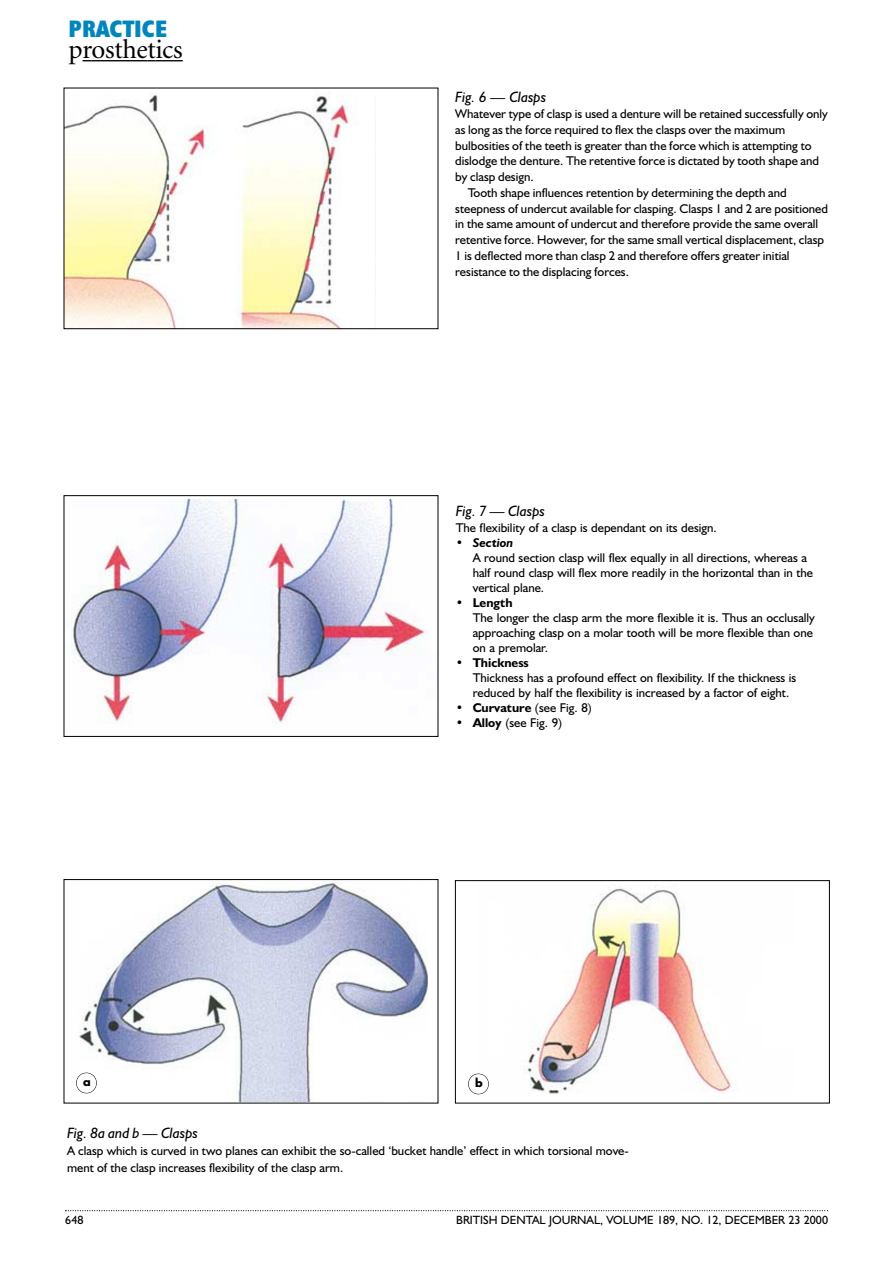
<style>
.page{position:relative;width:893px;height:1262px;background:#fff}
.page>*{position:absolute;margin:0;border:0;box-sizing:border-box;transform-origin:0 0}
.t1{font:27px "Minion";letter-spacing:-.015em;color:#000}
.t2{font:700 condensed 24px "Humanist 521 BT Xtra";color:#0086bd}
.t3{font:italic 15px "Humanist 521 BT";color:#000}
.t4{font:12.75px/15px "Humanist 521 BT";color:#000}
.t5{font:700 12.75px "Humanist 521 BT";color:#000}
.t6{font:italic 700 12.75px "Humanist 521 BT";color:#000}
.t7{font:12px "Humanist 521 BT";color:#000}
.t8{font:700 11.25px "Futura";color:#000}
.s1{font-weight:400}
.s2{font-weight:700}
</style>
<div class="page">
<svg style="left:65px;top:1210px;width:763px;height:1px"></svg>
<hr style="left:92px;top:60px;width:55px;height:1px;background:#000">
<svg style="left:147px;top:60px;width:36px;height:1px"></svg>
<img style="left:71px;top:499px;width:354px;height:225px">
<div style="left:64px;top:495px;width:374px;height:241px;border:1px solid #000"></div>
<img style="left:484px;top:885px;width:249px;height:208px">
<div style="left:455px;top:880px;width:374px;height:223px;border:1px solid #000"></div>
<img style="left:76px;top:881px;width:351px;height:220px">
<div style="left:64px;top:879px;width:374px;height:224px;border:1px solid #000"></div>
<img style="left:66px;top:93px;width:283px;height:234px">
<div style="left:64px;top:88px;width:374px;height:241px;border:1px solid #000"></div>
<div style="left:468px;top:1073px;width:20px;height:21px;background:#fff;border-radius:50%"></div>
<div style="left:468px;top:1073px;width:21px;height:21px;border:1px solid #000;border-radius:50%"></div>
<div style="left:76px;top:1072px;width:21px;height:21px;background:#fff;border-radius:50%"></div>
<div style="left:76px;top:1072px;width:21px;height:21px;border:1px solid #000;border-radius:50%"></div>
<h2 class="t2" style="left:69px;top:20px;width:100px">PRACTICE</h2>
<h1 class="t1" style="left:69px;top:39px;width:116px">prosthetics</h1>
<p class="t3" style="left:455px;top:92px;width:92px">Fig. 6 — Clasps</p>
<p class="t4" style="left:455px;top:108px;width:374px">Whatever type of clasp is used a denture will be retained successfully only</p>
<p class="t4" style="left:455px;top:123px;width:331px">as long as the force required to flex the clasps over the maximum</p>
<p class="t4" style="left:455px;top:139px;width:358px">bulbosities of the teeth is greater than the force which is attempting to</p>
<p class="t4" style="left:455px;top:155px;width:365px">dislodge the denture. The retentive force is dictated by tooth shape and</p>
<p class="t4" style="left:455px;top:171px;width:80px">by clasp design.</p>
<p class="t4" style="left:468px;top:186px;width:320px">Tooth shape influences retention by determining the depth and</p>
<p class="t4" style="left:455px;top:202px;width:374px">steepness of undercut available for clasping. Clasps 1 and 2 are positioned</p>
<p class="t4" style="left:455px;top:218px;width:364px">in the same amount of undercut and therefore provide the same overall</p>
<p class="t4" style="left:455px;top:234px;width:370px">retentive force. However, for the same small vertical displacement, clasp</p>
<p class="t4" style="left:455px;top:249px;width:336px">1 is deflected more than clasp 2 and therefore offers greater initial</p>
<p class="t4" style="left:455px;top:265px;width:175px">resistance to the displacing forces.</p>
<p class="t3" style="left:455px;top:506px;width:91px">Fig. 7 — Clasps</p>
<p class="t4" style="left:455px;top:522px;width:262px">The flexibility of a clasp is dependant on its design.</p>
<p class="t6" style="left:455px;top:538px;width:59px">• Section</p>
<p class="t4" style="left:472px;top:552px;width:342px">A round section clasp will flex equally in all directions, whereas a half round clasp will flex more readily in the horizontal than in the vertical plane.</p>
<p class="t5" style="left:455px;top:598px;width:58px">• Length</p>
<p class="t4" style="left:472px;top:612px;width:344px">The longer the clasp arm the more flexible it is. Thus an occlusally approaching clasp on a molar tooth will be more flexible than one on a premolar.</p>
<p class="t5" style="left:455px;top:658px;width:75px">• Thickness</p>
<p class="t4" style="left:472px;top:672px;width:325px">Thickness has a profound effect on flexibility. If the thickness is reduced by half the flexibility is increased by a factor of eight.</p>
<p class="t5" style="left:455px;top:703px;width:138px">• Curvature <span class="s1">(see Fig. 8)</span></p>
<p class="t4" style="left:455px;top:717px;width:108px"><span class="s2">• Alloy</span> (see Fig. 9)</p>
<p class="t8" style="left:83px;top:1076px;width:9px">a</p>
<p class="t8" style="left:475px;top:1077px;width:9px">b</p>
<p class="t3" style="left:67px;top:1127px;width:132px">Fig. 8a and b — Clasps</p>
<p class="t4" style="left:67px;top:1143px;width:563px;line-height:17.2px">A clasp which is curved in two planes can exhibit the so-called ‘bucket handle’ effect in which torsional move&shy;ment of the clasp increases flexibility of the clasp arm.</p>
<p class="t7" style="left:65px;top:1215px;width:20px">648</p>
<p class="t7" style="left:456px;top:1215px;width:373px">BRITISH DENTAL JOURNAL, VOLUME 189, NO. 12, DECEMBER 23 2000</p>
</div>
